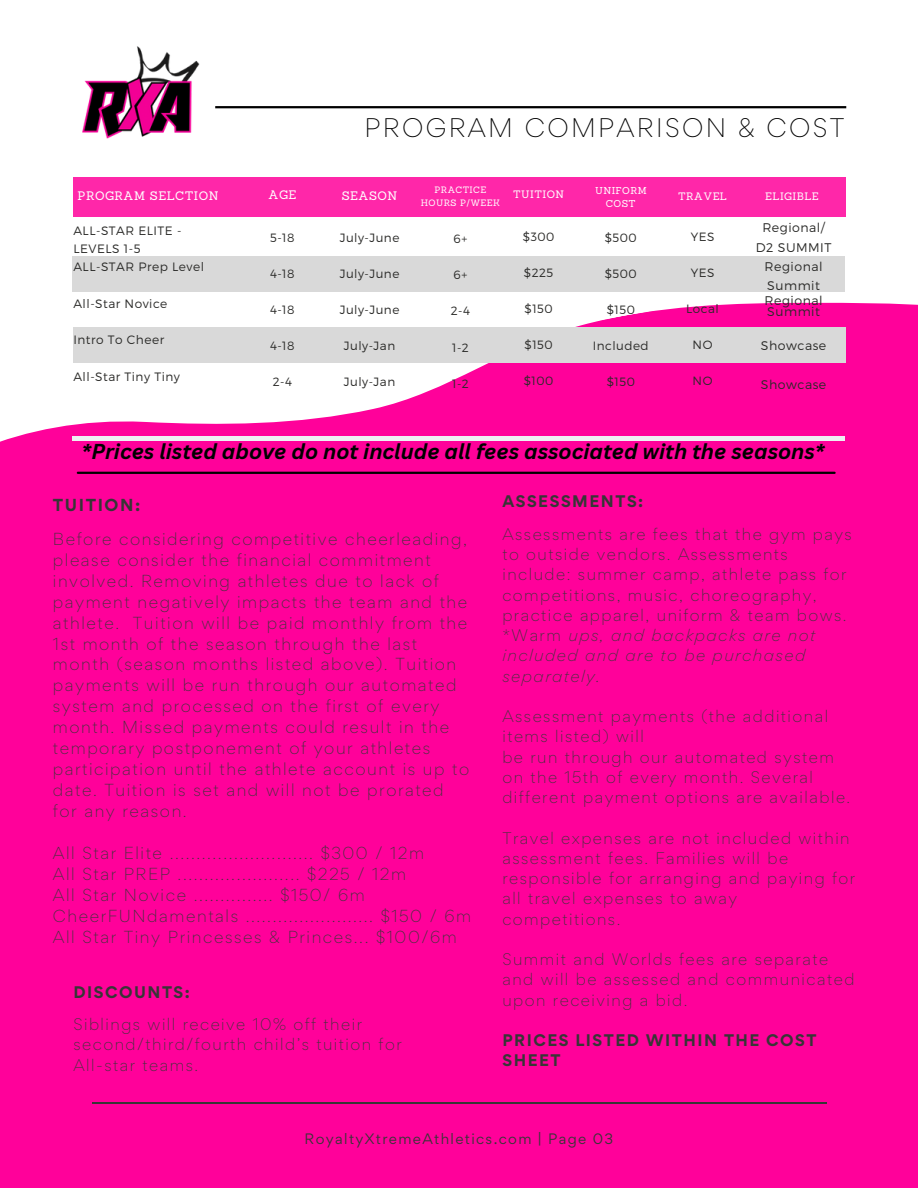
<style>
.page{position:relative;width:918px;height:1188px;background:#fff}
.page>*{position:absolute;margin:0;border:0;box-sizing:border-box;transform-origin:0 0}
.t1{font:300 24px "Gordita";letter-spacing:.1em;color:#000}
.t2{font:italic 700 21px "Canva Sans";color:#000}
.t3{font:300 15.45px/21px "Gordita";letter-spacing:.1em;color:#373636}
.t4{font:700 15.45px "Gordita";letter-spacing:.1em;color:#373636}
.t5{font:300 15px/20.2px "Gordita";letter-spacing:.1em;color:#373636}
.t6{font:700 15px/20.2px "Gordita";letter-spacing:.1em;color:#373636}
.t7{font:13.5px "Gordita";letter-spacing:.1em;color:#373636}
.t8{font:300 12.6px/19.2px "Montserrat";letter-spacing:.04em;color:#2a2a28;text-align:center}
.t9{font:300 12.15px "Montserrat";letter-spacing:.04em;color:#2a2a28}
.t10{font:300 12px "Montserrat";letter-spacing:.04em;color:#2a2a28}
.t11{font:12px "Sanchez";letter-spacing:.04em;color:#fff}
.t12{font:10.5px "Sanchez";letter-spacing:.04em;color:#fff}
.t13{font:9.75px "Sanchez";letter-spacing:.04em;color:#fff}
.t14{font:9px/12.8px "Sanchez";letter-spacing:.04em;color:#fff;text-align:center}
.s1{font-style:italic}
</style>
<div class="page">
<div style="left:0;top:303px;width:918px;height:885px;background:#ff019a"></div>
<hr style="left:92px;top:1102px;width:734px;height:2px;background:#373636">
<hr style="left:78px;top:472px;width:757px;height:2px;background:#000">
<hr style="left:215px;top:106px;width:631px;height:2px;background:#000">
<div style="left:73px;top:177px;width:773px;height:39px;background:#ff27a9"></div>
<hr style="left:72px;top:437px;width:773px;height:4px;background:#eef0f2">
<div style="left:72px;top:256px;width:773px;height:36px;background:#d9d9d9"></div>
<div style="left:73px;top:327px;width:773px;height:36px;background:#d9d9d9"></div>
<img style="left:82px;top:46px;width:118px;height:93px">
<h1 class="t1" style="left:365px;top:112px;width:481px">PROGRAM COMPARISON &amp; COST</h1>
<p class="t14" style="left:421px;top:183px;width:81px">PRACTICE<br>HOURS P/WEEK</p>
<p class="t10" style="left:454px;top:231px;width:15px">6+</p>
<p class="t10" style="left:454px;top:267px;width:15px">6+</p>
<p class="t10" style="left:451px;top:303px;width:21px">2-4</p>
<p class="t10" style="left:452px;top:340px;width:18px">1-2</p>
<p class="t10" style="left:452px;top:376px;width:18px">1-2</p>
<h5 class="t13" style="left:595px;top:184px;width:53px">UNIFORM</h5>
<h5 class="t13" style="left:606px;top:198px;width:31px">COST</h5>
<h3 class="t12" style="left:513px;top:187px;width:52px">TUITION</h3>
<h4 class="t10" style="left:523px;top:229px;width:33px">$300</h4>
<h4 class="t10" style="left:524px;top:265px;width:31px">$225</h4>
<h4 class="t10" style="left:525px;top:301px;width:30px">$150</h4>
<h4 class="t10" style="left:525px;top:337px;width:30px">$150</h4>
<h3 class="t10" style="left:524px;top:373px;width:31px">$100</h3>
<h6 class="t11" style="left:78px;top:188px;width:142px">PROGRAM SELCTION</h6>
<p class="t11" style="left:268px;top:187px;width:29px">AGE</p>
<p class="t12" style="left:765px;top:189px;width:55px">ELIGIBLE</p>
<p class="t11" style="left:342px;top:188px;width:57px">SEASON</p>
<p class="t10" style="left:340px;top:230px;width:61px">July-June</p>
<p class="t10" style="left:340px;top:266px;width:61px">July-June</p>
<p class="t10" style="left:340px;top:302px;width:61px">July-June</p>
<p class="t10" style="left:344px;top:338px;width:53px">July-Jan</p>
<p class="t10" style="left:344px;top:373px;width:53px">July-Jan</p>
<p class="t12" style="left:678px;top:189px;width:50px">TRAVEL</p>
<p class="t10" style="left:691px;top:229px;width:25px">YES</p>
<p class="t10" style="left:691px;top:265px;width:25px">YES</p>
<p class="t10" style="left:686px;top:301px;width:34px">Local</p>
<p class="t10" style="left:693px;top:337px;width:21px">NO</p>
<p class="t10" style="left:693px;top:373px;width:21px">NO</p>
<h6 class="t8" style="left:756px;top:218px;width:77px">Regional/<br>D2 SUMMIT<br>Regional<br>Summit</h6>
<h6 class="t8" style="left:765px;top:294px;width:59px;line-height:10.9px;text-align:left">Regional<br>Summit</h6>
<p class="t8" style="left:761px;top:335px;width:67px">Showcase</p>
<p class="t8" style="left:761px;top:374px;width:67px">Showcase</p>
<h5 class="t9" style="left:73px;top:223px;width:110px">ALL-STAR ELITE -</h5>
<p class="t9" style="left:73px;top:241px;width:69px">LEVELS 1-5</p>
<p class="t9" style="left:73px;top:259px;width:132px">ALL-STAR Prep Level</p>
<p class="t9" style="left:73px;top:296px;width:95px">All-Star Novice</p>
<p class="t9" style="left:73px;top:332px;width:92px">Intro To Cheer</p>
<p class="t9" style="left:73px;top:368px;width:108px">All-Star Tiny Tiny</p>
<p class="t10" style="left:605px;top:230px;width:33px">$500</p>
<h6 class="t10" style="left:605px;top:266px;width:33px">$500</h6>
<h6 class="t10" style="left:607px;top:302px;width:30px">$150</h6>
<p class="t10" style="left:593px;top:338px;width:57px">Included</p>
<h6 class="t10" style="left:607px;top:374px;width:30px">$150</h6>
<p class="t10" style="left:270px;top:230px;width:26px">5-18</p>
<p class="t10" style="left:270px;top:266px;width:26px">4-18</p>
<p class="t10" style="left:270px;top:302px;width:26px">4-18</p>
<p class="t10" style="left:270px;top:338px;width:26px">4-18</p>
<p class="t10" style="left:273px;top:374px;width:21px">2-4</p>
<h5 class="t2" style="left:82px;top:437px;width:745px">*Prices listed above do not include all fees associated with the seasons*</h5>
<p class="t4" style="left:53px;top:495px;width:89px">TUITION:</p>
<p class="t3" style="left:53px;top:528px;width:418px">Before considering competitive cheerleading, please consider the financial commitment involved. Removing athletes due to lack of payment negatively impacts the team and the athlete. Tuition will be paid monthly from the 1st month of the season through the last month (season months listed above). Tuition payments will be run through our automated system and processed on the first of every month. Missed payments could result in the temporary postponement of your athletes participation until the athlete account is up to date. Tuition is set and will not be prorated for any reason.</p>
<p class="t3" style="left:53px;top:842px;width:420px">All Star Elite ........................... $300 / 12m<br>All Star PREP ....................... $225 / 12m<br>All Star Novice ............... $150/ 6m CheerFUNdamentals ........................ $150 / 6m All Star Tiny Princesses &amp; Princes... $100/6m</p>
<h6 class="t6" style="left:73px;top:982px;width:118px">DISCOUNTS:</h6>
<p class="t5" style="left:73px;top:1014px;width:330px">Siblings will receive 10% off their second/third/fourth child’s tuition for<br>All-star teams.</p>
<h2 class="t6" style="left:502px;top:491px;width:142px">ASSESSMENTS:</h2>
<h3 class="t5" style="left:502px;top:524px;width:351px">Assessments are fees that the gym pays to outside vendors. Assessments include: summer camp, athlete pass for competitions, music, choreography, practice apparel, uniform &amp; team bows. *Warm <span class="s1">ups, and backpacks are not included and are to be purchased separately.</span></h3>
<h4 class="t5" style="left:502px;top:706px;width:349px">Assessment payments (the additional items listed) will<br>be run through our automated system on the 15th of every month. Several different payment options are available.</h4>
<h4 class="t5" style="left:502px;top:828px;width:354px">Travel expenses are not included within assessment fees. Families will be responsible for arranging and paying for all travel expenses to away competitions.</h4>
<h3 class="t5" style="left:502px;top:949px;width:354px">Summit and Worlds fees are separate and will be assessed and communicated upon receiving a bid.</h3>
<h4 class="t6" style="left:502px;top:1030px;width:316px">PRICES LISTED WITHIN THE COST<br>SHEET</h4>
<h6 class="t7" style="left:305px;top:1129px;width:310px">RoyaltyXtremeAthletics.com | Page 03</h6>
</div>
